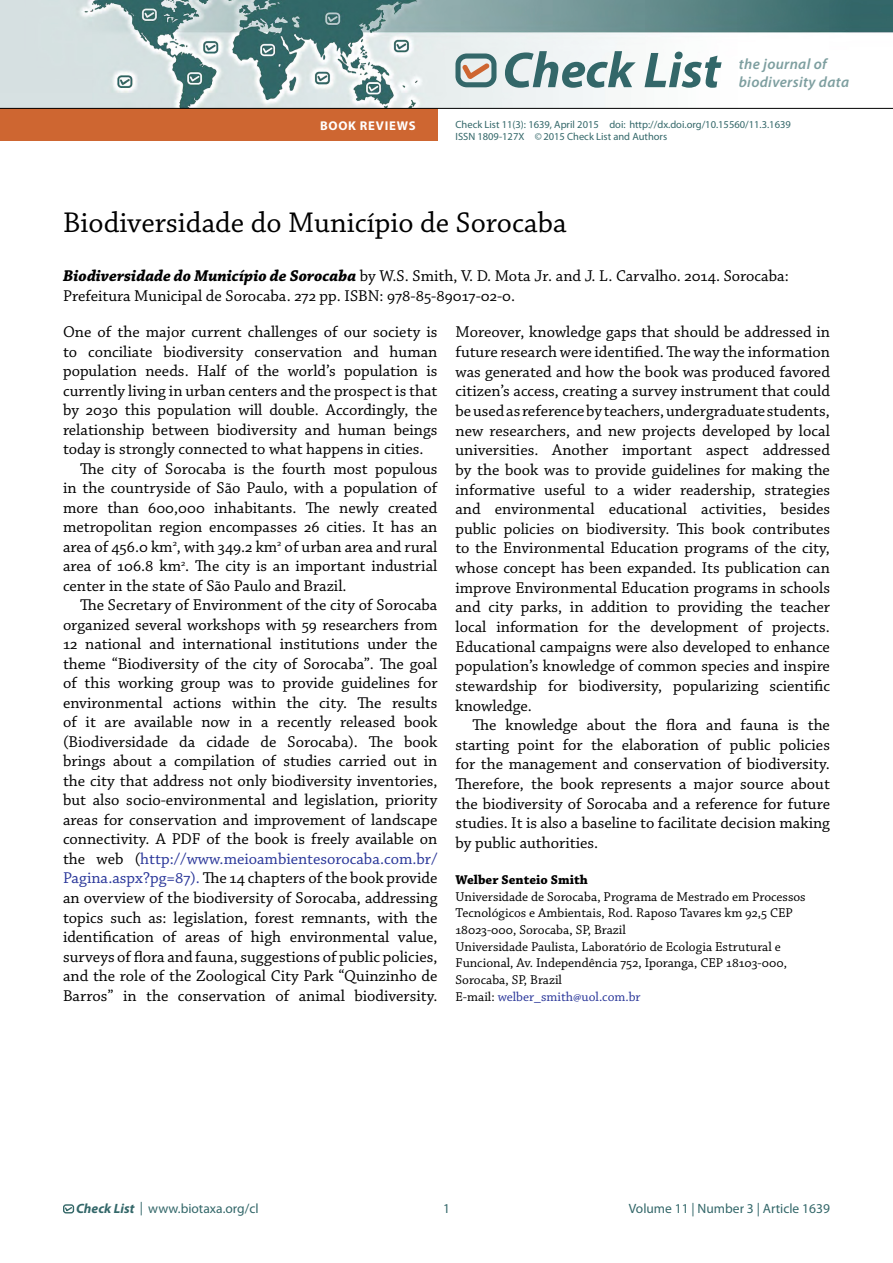
<style>
.page{position:relative;width:893px;height:1263px;background:#fff}
.page>*{position:absolute;margin:0;border:0;box-sizing:border-box;transform-origin:0 0}
.t1{font:italic 700 50.7px "Myriad Pro";color:#336769}
.Title{font:30px "Chaparral Pro";color:#000}
.Body{font:16.5px/19.5px "Chaparral Pro";color:#000;text-align:justify}
.Body_No_Indent{font:16.5px/19.5px "Chaparral Pro";color:#000;text-align:justify}
.Authors{font:16.5px/19.5px "Chaparral Pro";color:#000}
.t2{font:italic 600 15px/18px "Myriad Pro";letter-spacing:.02em;color:#7e9fa0}
.Small_text{font:13.5px/16.6px "Chaparral Pro";color:#000}
.t3{font:13.5px "Myriad Pro";color:#336769}
.Affiliations{font:13.5px "Chaparral Pro";color:#293699}
.Small_text-2{font:700 13.5px "Chaparral Pro";color:#000}
.t4{font:700 12.75px "Myriad Pro";letter-spacing:.06em;color:#fff}
.t5{font:10.5px "Myriad Pro";color:#336769}
.s1{font-weight:700;font-style:italic}
.s2{color:#293699}
.s3{color:#000}
</style>
<div class="page">
<div style="left:63px;top:1204px;width:11px;height:9px;border:1px solid #336767;border-radius:2px"></div>
<svg style="left:64px;top:1206px;width:9px;height:6px"></svg>
<img style="left:0;top:0;width:893px;height:108px">
<svg style="left:455px;top:53px;width:41px;height:34px"></svg>
<div style="left:0;top:109px;width:437px;height:32px;background:#ce6631"></div>
<hr style="left:0;top:108px;width:893px;height:1px;background:#000">
<p class="t4" style="left:320px;top:117px;width:97px">BOOK REVIEWS</p>
<p class="t1" style="left:502px;top:37px;width:220px">Check List</p>
<p class="t2" style="left:739px;top:55px;width:112px">the journal of biodiversity data</p>
<p class="t5" style="left:455px;top:118px;width:337px">Check List 11(3): 1639, April 2015 doi: http://dx.doi.org/10.15560/11.3.1639</p>
<p class="t5" style="left:455px;top:130px;width:213px">ISSN 1809-127X ©2015 Check List and Authors</p>
<p class="Title" style="left:63px;top:206px;width:505px">Biodiversidade do Município de Sorocaba</p>
<p class="Authors" style="left:63px;top:267px;width:727px"><span class="s1">Biodiversidade do Município de Sorocaba</span> by W.S. Smith, V. D. Mota Jr. and J. L. Carvalho. 2014. Sorocaba:<br>Prefeitura Municipal de Sorocaba. 272 pp. ISBN: 978-85-89017-02-0.</p>
<p class="Body_No_Indent" style="left:63px;top:323px;width:376px">One of the major current challenges of our society is to conciliate biodiversity conservation and human population needs. Half of the world’s population is currently living in urban centers and the prospect is that by 2030 this population will double. Accordingly, the relationship between biodiversity and human beings today is strongly connected to what happens in cities.</p>
<p class="Body" style="left:63px;top:460px;width:376px;text-indent:17px">The city of Sorocaba is the fourth most populous in the countryside of São Paulo, with a population of more than 600,000 inhabitants. The newly created metropolitan region encompasses 26 cities. It has an area of 456.0 km<sup>2</sup>, with 349.2 km<sup>2</sup> of urban area and rural area of 106.8 km<sup>2</sup>. The city is an important industrial center in the state of São Paulo and Brazil.</p>
<p class="Body" style="left:63px;top:596px;width:376px;text-indent:17px">The Secretary of Environment of the city of Sorocaba organized several workshops with 59 researchers from 12 national and international institutions under the theme “Biodiversity of the city of Sorocaba”. The goal of this working group was to provide guidelines for environmental actions within the city. The results of it are available now in a recently released book (Biodiversidade da cidade de Sorocaba). The book brings about a compilation of studies carried out in the city that address not only biodiversity inventories, but also socio-environmental and legislation, priority areas for conservation and improvement of landscape connectivity. A PDF of the book is freely available on the web (<span class="s2">http://www.meioambientesorocaba.com.br/ Pagina.aspx?pg=87).</span> The 14 chapters of the book provide an overview of the biodiversity of Sorocaba, addressing topics such as: legislation, forest remnants, with the identification of areas of high environmental value, surveys of flora and fauna, suggestions of public policies, and the role of the Zoological City Park “Quinzinho de Barros” in the conservation of animal biodiversity.</p>
<p class="Body" style="left:455px;top:323px;width:376px">Moreover, knowledge gaps that should be addressed in future research were identified. The way the information was generated and how the book was produced favored citizen’s access, creating a survey instrument that could be used as reference by teachers, undergraduate students, new researchers, and new projects developed by local universities. Another important aspect addressed by the book was to provide guidelines for making the informative useful to a wider readership, strategies and environmental educational activities, besides public policies on biodiversity. This book contributes to the Environmental Education programs of the city, whose concept has been expanded. Its publication can improve Environmental Education programs in schools and city parks, in addition to providing the teacher local information for the development of projects.<br>Educational campaigns were also developed to enhance population’s knowledge of common species and inspire stewardship for biodiversity, popularizing scientific knowledge.</p>
<p class="Body" style="left:455px;top:716px;width:376px;text-indent:17px">The knowledge about the flora and fauna is the starting point for the elaboration of public policies for the management and conservation of biodiversity.<br>Therefore, the book represents a major source about the biodiversity of Sorocaba and a reference for future studies. It is also a baseline to facilitate decision making by public authorities.</p>
<p class="Small_text-2" style="left:455px;top:872px;width:134px">Welber Senteio Smith</p>
<p class="Small_text" style="left:455px;top:889px;width:352px">Universidade de Sorocaba, Programa de Mestrado em Processos<br>Tecnológicos e Ambientais, Rod. Raposo Tavares km 92,5 CEP<br>18023-000, Sorocaba, SP, Brazil</p>
<p class="Small_text" style="left:455px;top:939px;width:333px">Universidade Paulista, Laboratório de Ecologia Estrutural e<br>Funcional, Av. Independência 752, Iporanga, CEP 18103-000,<br>Sorocaba, SP, Brazil</p>
<p class="Affiliations" style="left:455px;top:989px;width:187px"><span class="s3">E-mail:</span> welber_smith@uol.com.br</p>
<p class="t3" style="left:76px;top:1200px;width:184px"><span class="s1">Check List</span> | www.biotaxa.org/cl</p>
<p class="t3" style="left:443px;top:1200px;width:8px">1</p>
<p class="t3" style="left:629px;top:1200px;width:203px">Volume 11 | Number 3 | Article 1639</p>
</div>
